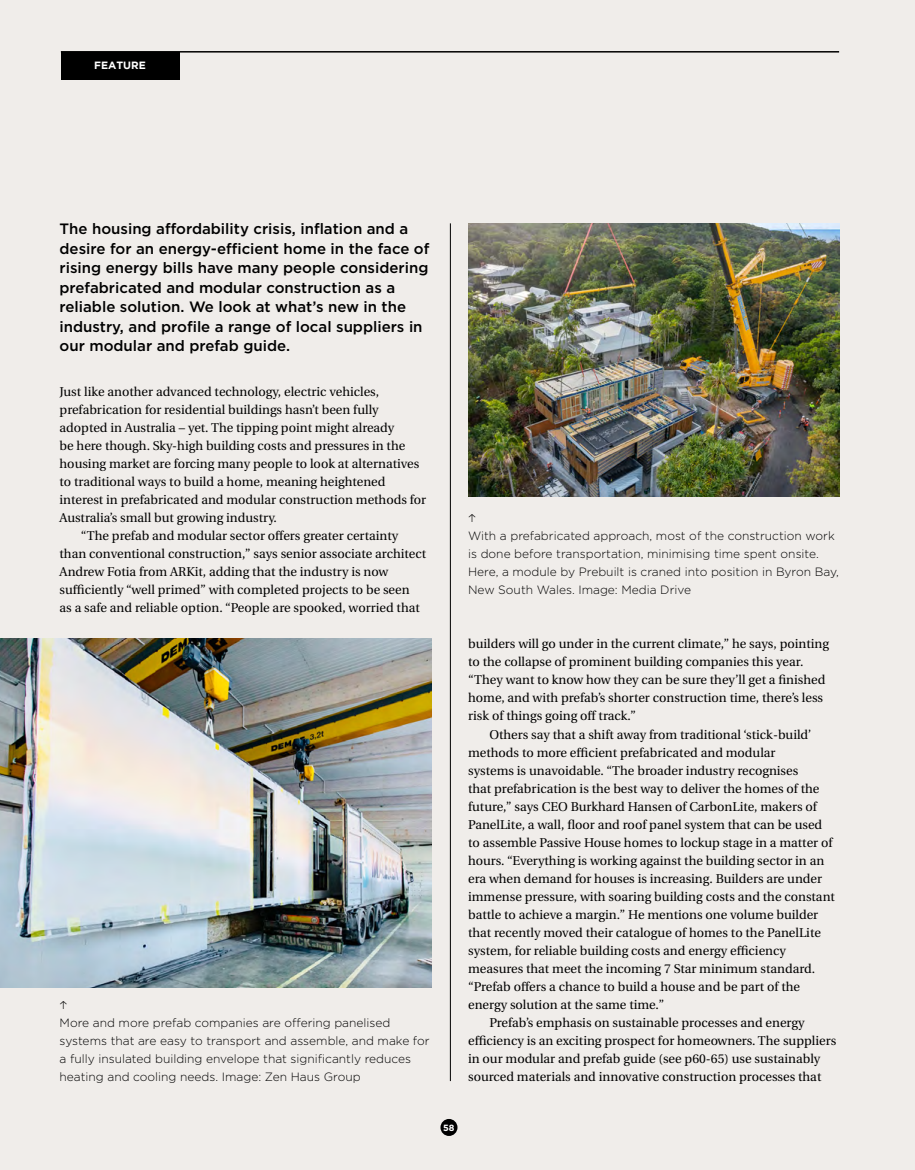
<style>
.page{position:relative;width:915px;height:1170px;background:#fff}
.page>*{position:absolute;margin:0;border:0;box-sizing:border-box;transform-origin:0 0}
.t1{font:500 15px/19.5px "Gotham";color:#000}
.t2{font:12.75px/18px "Heuristica";color:#000}
.t3{font:300 12px/18px "Gotham";color:#000}
.t4{font:700 10.5px "Gotham";color:#fff}
.t5{font:700 9px "Gotham";color:#fff}
</style>
<div class="page">
<div style="left:0;top:0;width:914px;height:1169px;background:#f0edea"></div>
<div style="left:440px;top:1118px;width:17px;height:17px;background:#000;border-radius:50%"></div>
<div style="left:61px;top:52px;width:118px;height:27px;background:#000"></div>
<hr style="left:61px;top:51px;width:777px;height:2px;background:#000">
<hr style="left:450px;top:223px;width:1px;height:857px;background:#000">
<img style="left:468px;top:223px;width:370px;height:274px">
<img style="left:0;top:638px;width:431px;height:349px">
<p class="t4" style="left:94px;top:59px;width:53px">FEATURE</p>
<p class="t1" style="left:60px;top:219px;width:371px">The housing affordability crisis, inflation and a desire for an energy-efficient home in the face of rising energy bills have many people considering prefabricated and modular construction as a reliable solution. We look at what’s new in the industry, and profile a range of local suppliers in our modular and prefab guide.</p>
<p class="t2" style="left:60px;top:383px;width:321px">Just like another advanced technology, electric vehicles,</p>
<p class="t2" style="left:60px;top:401px;width:320px">prefabrication for residential buildings hasn’t been fully</p>
<p class="t2" style="left:60px;top:419px;width:336px">adopted in Australia – yet. The tipping point might already</p>
<p class="t2" style="left:60px;top:437px;width:347px">be here though. Sky-high building costs and pressures in the</p>
<p class="t2" style="left:60px;top:455px;width:361px">housing market are forcing many people to look at alternatives</p>
<p class="t2" style="left:60px;top:473px;width:327px">to traditional ways to build a home, meaning heightened</p>
<p class="t2" style="left:60px;top:491px;width:368px">interest in prefabricated and modular construction methods for</p>
<p class="t2" style="left:60px;top:509px;width:219px">Australia’s small but growing industry.</p>
<p class="t2" style="left:81px;top:527px;width:319px">“The prefab and modular sector offers greater certainty</p>
<p class="t2" style="left:60px;top:545px;width:368px">than conventional construction,” says senior associate architect</p>
<p class="t2" style="left:60px;top:563px;width:330px">Andrew Fotia from ARKit, adding that the industry is now</p>
<p class="t2" style="left:60px;top:581px;width:351px">sufficiently “well primed” with completed projects to be seen</p>
<p class="t2" style="left:60px;top:599px;width:361px">as a safe and reliable option. “People are spooked, worried that</p>
<p class="t3" style="left:60px;top:1012px;width:371px">More and more prefab companies are offering panelised systems that are easy to transport and assemble, and make for a fully insulated building envelope that significantly reduces heating and cooling needs. Image: Zen Haus Group</p>
<p class="t3" style="left:468px;top:526px;width:372px">With a prefabricated approach, most of the construction work is done before transportation, minimising time spent onsite.<br>Here, a module by Prebuilt is craned into position in Byron Bay, New South Wales. Image: Media Drive</p>
<p class="t2" style="left:468px;top:635px;width:362px">builders will go under in the current climate,” he says, pointing to the collapse of prominent building companies this year. “They want to know how they can be sure they’ll get a finished home, and with prefab’s shorter construction time, there’s less risk of things going off track.”</p>
<p class="t2" style="left:489px;top:725px;width:323px">Others say that a shift away from traditional ‘stick-build’</p>
<p class="t2" style="left:468px;top:743px;width:309px">methods to more efficient prefabricated and modular</p>
<p class="t2" style="left:468px;top:761px;width:331px">systems is unavoidable. “The broader industry recognises</p>
<p class="t2" style="left:468px;top:779px;width:353px">that prefabrication is the best way to deliver the homes of the</p>
<p class="t2" style="left:468px;top:797px;width:350px">future,” says CEO Burkhard Hansen of CarbonLite, makers of</p>
<p class="t2" style="left:468px;top:815px;width:355px">PanelLite, a wall, floor and roof panel system that can be used</p>
<p class="t2" style="left:468px;top:833px;width:366px">to assemble Passive House homes to lockup stage in a matter of</p>
<p class="t2" style="left:468px;top:851px;width:357px">hours. “Everything is working against the building sector in an</p>
<p class="t2" style="left:468px;top:869px;width:355px">era when demand for houses is increasing. Builders are under</p>
<p class="t2" style="left:468px;top:887px;width:368px">immense pressure, with soaring building costs and the constant</p>
<p class="t2" style="left:468px;top:905px;width:351px">battle to achieve a margin.” He mentions one volume builder</p>
<p class="t2" style="left:468px;top:923px;width:354px">that recently moved their catalogue of homes to the PanelLite</p>
<p class="t2" style="left:468px;top:941px;width:319px">system, for reliable building costs and energy efficiency</p>
<p class="t2" style="left:468px;top:959px;width:348px">measures that meet the incoming 7 Star minimum standard.</p>
<p class="t2" style="left:468px;top:977px;width:333px">“Prefab offers a chance to build a house and be part of the</p>
<p class="t2" style="left:468px;top:995px;width:197px">energy solution at the same time.”</p>
<p class="t2" style="left:489px;top:1013px;width:316px">Prefab’s emphasis on sustainable processes and energy</p>
<p class="t2" style="left:468px;top:1031px;width:369px">efficiency is an exciting prospect for homeowners. The suppliers</p>
<p class="t2" style="left:468px;top:1049px;width:353px">in our modular and prefab guide (see p60-65) use sustainably</p>
<p class="t2" style="left:468px;top:1067px;width:354px">sourced materials and innovative construction processes that</p>
<p class="t5" style="left:443px;top:1122px;width:13px">58</p>
</div>
